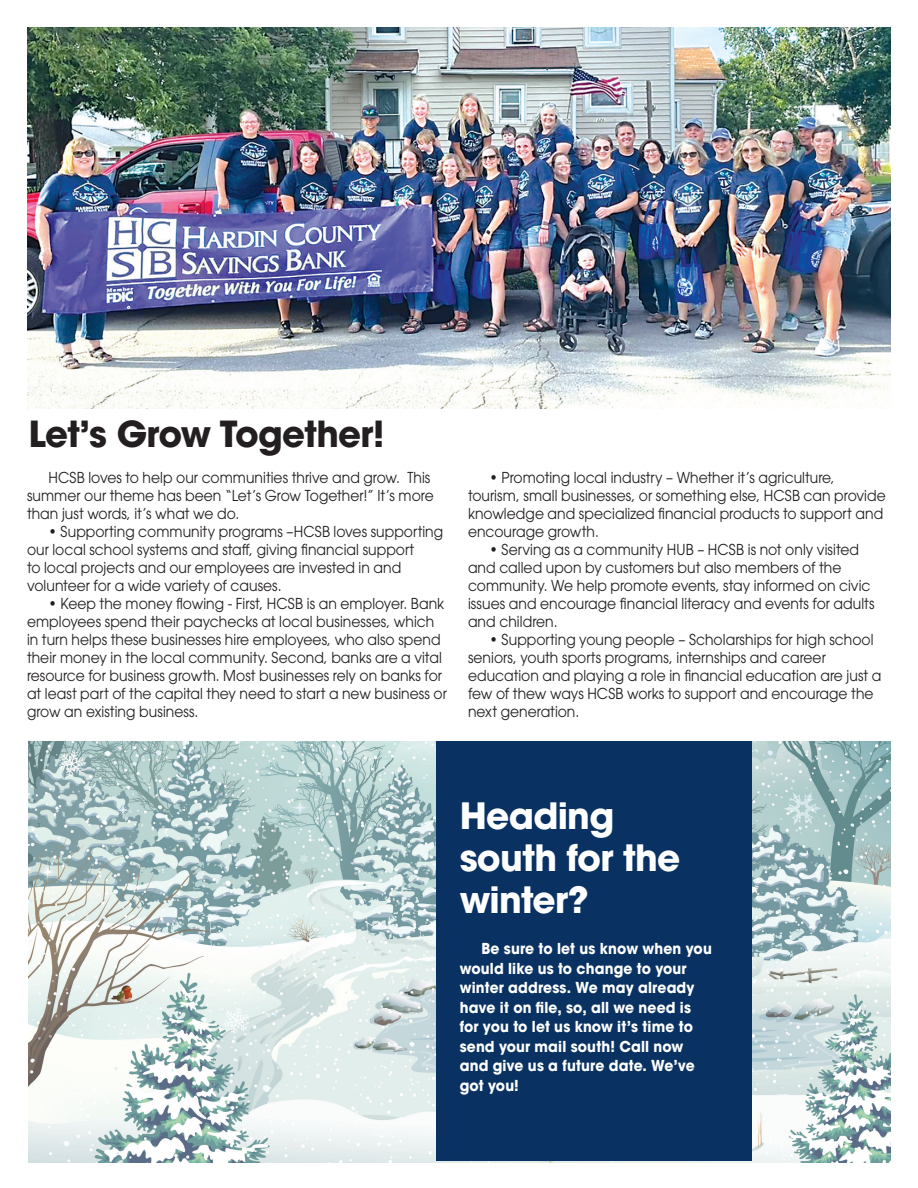
<style>
.page{position:relative;width:918px;height:1188px;background:#fff}
.page>*{position:absolute;margin:0;border:0;box-sizing:border-box;transform-origin:0 0}
.t1{font:700 36px/42px "ITC Avant Garde Pro";letter-spacing:-.02em;color:#fff}
.t2{font:700 35.7px "ITC Avant Garde Pro";letter-spacing:-.02em;color:#231f20}
.t3{font:15px/18px "ITC Avant Garde Pro";color:#231f20;scale:.93 1}
.t4{font:700 15px/19.5px "ITC Avant Garde Pro";letter-spacing:.01em;color:#fff;scale:.93 1}
</style>
<div class="page">
<img style="left:28px;top:742px;width:863px;height:421px">
<hr style="left:917px;top:27px;width:1px;height:64px;background:#a5181b">
<img style="left:27px;top:27px;width:864px;height:381px">
<div style="left:436px;top:742px;width:316px;height:419px;background:#093262"></div>
<p class="t2" style="left:28px;top:410px;width:358px">Let’s Grow Together!</p>
<p class="t3" style="left:27px;top:469px;width:439px;text-indent:22px">HCSB loves to help our communities thrive and grow. This summer our theme has been “Let’s Grow Together!” It’s more than just words, it’s what we do.</p>
<p class="t3" style="left:27px;top:523px;width:449px;text-indent:22px">• Supporting community programs –HCSB loves supporting our local school systems and staff, giving financial support<br>to local projects and our employees are invested in and volunteer for a wide variety of causes.</p>
<p class="t3" style="left:27px;top:595px;width:453px;text-indent:22px">• Keep the money flowing - First, HCSB is an employer. Bank employees spend their paychecks at local businesses, which in turn helps these businesses hire employees, who also spend their money in the local community. Second, banks are a vital resource for business growth. Most businesses rely on banks for at least part of the capital they need to start a new business or grow an existing business.</p>
<p class="t3" style="left:468px;top:469px;width:451px;text-indent:22px">• Promoting local industry – Whether it’s agriculture, tourism, small businesses, or something else, HCSB can provide knowledge and specialized financial products to support and encourage growth.</p>
<p class="t3" style="left:468px;top:541px;width:439px;text-indent:22px">• Serving as a community HUB – HCSB is not only visited and called upon by customers but also members of the community. We help promote events, stay informed on civic issues and encourage financial literacy and events for adults and children.</p>
<p class="t3" style="left:468px;top:631px;width:446px;text-indent:22px">• Supporting young people – Scholarships for high school seniors, youth sports programs, internships and career education and playing a role in financial education are just a few of thew ways HCSB works to support and encourage the next generation.</p>
<p class="t1" style="left:460px;top:794px;width:222px">Heading south for the winter?</p>
<p class="t4" style="left:460px;top:939px;width:273px;text-indent:22px">Be sure to let us know when you would like us to change to your winter address. We may already have it on file, so, all we need is for you to let us know it’s time to send your mail south! Call now and give us a future date. We’ve got you!</p>
</div>
